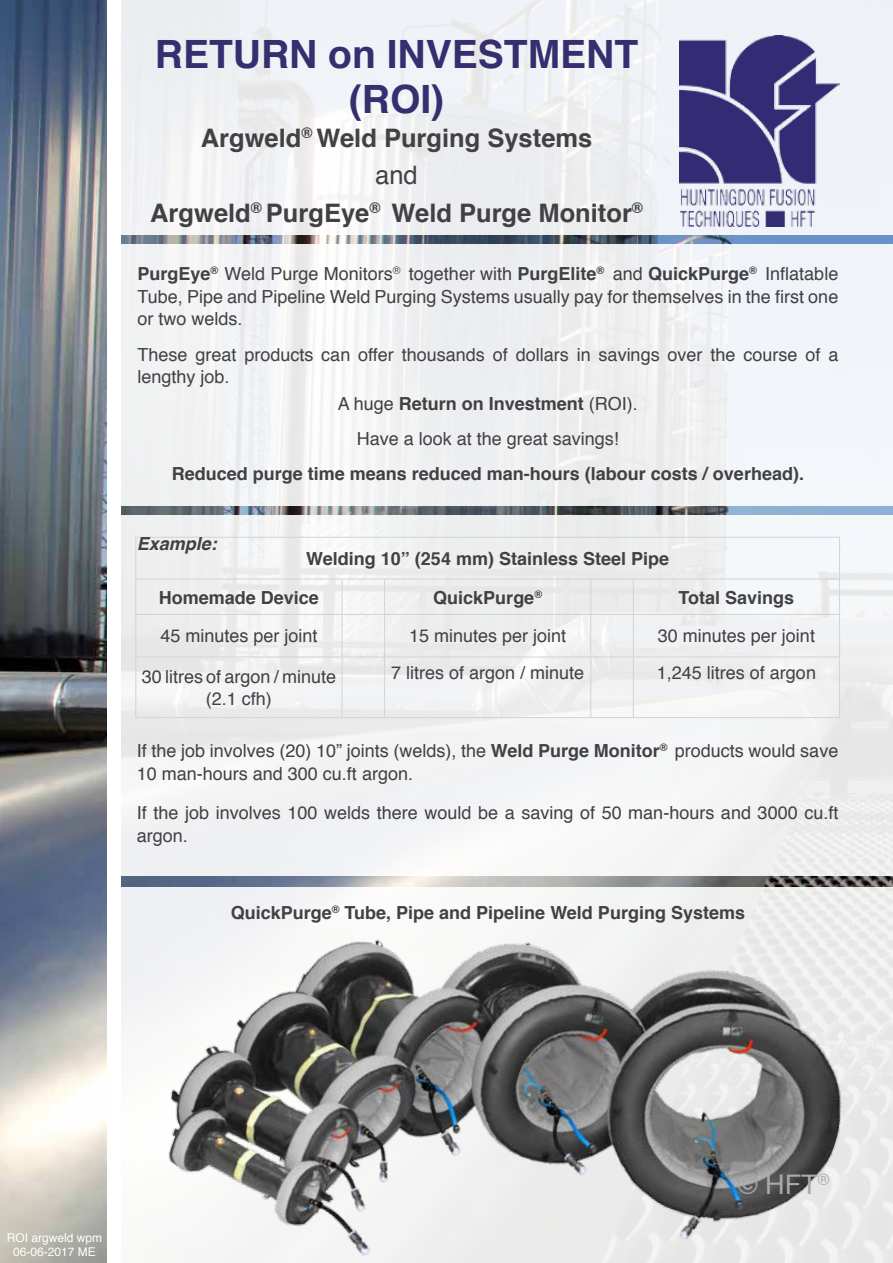
<style>
.page{position:relative;width:893px;height:1263px;background:#fff}
.page>*{position:absolute;margin:0;border:0;box-sizing:border-box;transform-origin:0 0}
.t1{font:700 39px/45px "Helvetica";color:#352f6f;text-align:center}
.t2{font:27px "Helvetica";color:#a7a9ac}
.t3{font:700 25.5px/37.5px "Helvetica";color:#414042;text-align:center}
.t4{font:18px/22.5px "Helvetica";color:#414042}
.t5{font:700 18px/38.5px "Helvetica";color:#414042}
.t6{font:italic 700 18px "Helvetica";color:#414042}
.t7{font:12px/14.4px "Helvetica";color:#fff;text-align:center}
.s1{font-weight:400}
.s2{font-weight:700}
</style>
<div class="page">
<img style="left:122px;top:0;width:771px;height:1263px">
<img style="left:0;top:0;width:106px;height:1263px">
<img style="left:679px;top:35px;width:160px;height:192px">
<img style="left:128px;top:865px;width:746px;height:398px">
<hr style="left:135px;top:537px;width:207px;height:1px;background:#d1d3d4">
<hr style="left:135px;top:538px;width:1px;height:41px;background:#d1d3d4">
<hr style="left:342px;top:537px;width:43px;height:1px;background:#d1d3d4">
<hr style="left:385px;top:537px;width:206px;height:1px;background:#d1d3d4">
<hr style="left:591px;top:537px;width:42px;height:1px;background:#d1d3d4">
<hr style="left:633px;top:537px;width:207px;height:1px;background:#d1d3d4">
<hr style="left:839px;top:538px;width:1px;height:41px;background:#d1d3d4">
<hr style="left:135px;top:579px;width:207px;height:1px;background:#d1d3d4">
<hr style="left:135px;top:579px;width:1px;height:35px;background:#d1d3d4">
<hr style="left:342px;top:579px;width:43px;height:1px;background:#d1d3d4">
<hr style="left:342px;top:579px;width:1px;height:35px;background:#d1d3d4">
<hr style="left:385px;top:579px;width:206px;height:1px;background:#d1d3d4">
<hr style="left:384px;top:579px;width:1px;height:35px;background:#d1d3d4">
<hr style="left:591px;top:579px;width:42px;height:1px;background:#d1d3d4">
<hr style="left:590px;top:579px;width:1px;height:35px;background:#d1d3d4">
<hr style="left:633px;top:579px;width:207px;height:1px;background:#d1d3d4">
<hr style="left:633px;top:579px;width:1px;height:35px;background:#d1d3d4">
<hr style="left:839px;top:579px;width:1px;height:35px;background:#d1d3d4">
<hr style="left:135px;top:614px;width:207px;height:1px;background:#d1d3d4">
<hr style="left:135px;top:615px;width:1px;height:42px;background:#d1d3d4">
<hr style="left:342px;top:614px;width:43px;height:1px;background:#d1d3d4">
<hr style="left:342px;top:615px;width:1px;height:42px;background:#d1d3d4">
<hr style="left:385px;top:614px;width:206px;height:1px;background:#d1d3d4">
<hr style="left:384px;top:615px;width:1px;height:42px;background:#d1d3d4">
<hr style="left:591px;top:614px;width:42px;height:1px;background:#d1d3d4">
<hr style="left:590px;top:615px;width:1px;height:42px;background:#d1d3d4">
<hr style="left:633px;top:614px;width:207px;height:1px;background:#d1d3d4">
<hr style="left:633px;top:615px;width:1px;height:42px;background:#d1d3d4">
<hr style="left:839px;top:615px;width:1px;height:42px;background:#d1d3d4">
<hr style="left:135px;top:657px;width:207px;height:1px;background:#d1d3d4">
<hr style="left:135px;top:657px;width:1px;height:60px;background:#d1d3d4">
<hr style="left:342px;top:657px;width:43px;height:1px;background:#d1d3d4">
<hr style="left:342px;top:657px;width:1px;height:60px;background:#d1d3d4">
<hr style="left:385px;top:657px;width:206px;height:1px;background:#d1d3d4">
<hr style="left:384px;top:657px;width:1px;height:60px;background:#d1d3d4">
<hr style="left:591px;top:657px;width:42px;height:1px;background:#d1d3d4">
<hr style="left:590px;top:657px;width:1px;height:60px;background:#d1d3d4">
<hr style="left:633px;top:657px;width:207px;height:1px;background:#d1d3d4">
<hr style="left:633px;top:657px;width:1px;height:60px;background:#d1d3d4">
<hr style="left:839px;top:657px;width:1px;height:60px;background:#d1d3d4">
<hr style="left:135px;top:717px;width:207px;height:1px;background:#d1d3d4">
<hr style="left:342px;top:717px;width:43px;height:1px;background:#d1d3d4">
<hr style="left:385px;top:717px;width:206px;height:1px;background:#d1d3d4">
<hr style="left:591px;top:717px;width:42px;height:1px;background:#d1d3d4">
<hr style="left:633px;top:717px;width:207px;height:1px;background:#d1d3d4">
<img style="left:122px;top:235px;width:771px;height:9px">
<img style="left:122px;top:506px;width:771px;height:8px">
<img style="left:122px;top:876px;width:771px;height:11px">
<h1 class="t1" style="left:155px;top:33px;width:485px">RETURN on INVESTMENT (ROI)</h1>
<h3 class="t3" style="left:150px;top:119px;width:494px">Argweld<sup>®</sup> Weld Purging Systems<br><span class="s1">and<br></span>Argweld<sup>®</sup> PurgEye<sup>®</sup> Weld Purge Monitor<sup>®</sup></h3>
<p class="t4" style="left:137px;top:263px;width:702px;text-align:justify"><span class="s2">PurgEye</span><sup>®</sup> Weld Purge Monitors<sup>®</sup> together with <span class="s2">PurgElite</span><sup>®</sup> and <span class="s2">QuickPurge</span><sup>®</sup> Inflatable Tube, Pipe and Pipeline Weld Purging Systems usually pay for themselves in the first one or two welds.</p>
<p class="t4" style="left:137px;top:344px;width:702px">These great products can offer thousands of dollars in savings over the course of a lengthy job.</p>
<p class="t4" style="left:338px;top:386px;width:302px;line-height:35.2px;text-align:center">A huge <span class="s2">Return on Investment</span> (ROI).<br>Have a look at the great savings!</p>
<p class="t5" style="left:172px;top:455px;width:634px">Reduced purge time means reduced man-hours (labour costs / overhead).</p>
<p class="t6" style="left:137px;top:529px;width:82px">Example:</p>
<p class="t5" style="left:159px;top:539px;width:512px;text-indent:147px">Welding 10” (254 mm) Stainless Steel Pipe<br>Homemade Device</p>
<p class="t5" style="left:433px;top:578px;width:110px">QuickPurge<sup>®</sup></p>
<p class="t5" style="left:679px;top:578px;width:117px">Total Savings</p>
<p class="t4" style="left:160px;top:625px;width:159px">45 minutes per joint</p>
<p class="t4" style="left:409px;top:625px;width:159px">15 minutes per joint</p>
<p class="t4" style="left:658px;top:625px;width:159px">30 minutes per joint</p>
<p class="t4" style="left:142px;top:666px;width:196px;text-align:center">30 litres of argon / minute (2.1 cfh)</p>
<p class="t4" style="left:391px;top:661px;width:195px">7 litres of argon / minute</p>
<p class="t4" style="left:657px;top:661px;width:161px">1,245 litres of argon</p>
<p class="t4" style="left:137px;top:740px;width:703px">If the job involves (20) 10” joints (welds), the <span class="s2">Weld Purge Monitor</span><sup>®</sup> products would save<br>10 man-hours and 300 cu.ft argon.</p>
<p class="t4" style="left:137px;top:802px;width:703px">If the job involves 100 welds there would be a saving of 50 man-hours and 3000 cu.ft argon.</p>
<p class="t5" style="left:231px;top:894px;width:516px">QuickPurge<sup>®</sup> Tube, Pipe and Pipeline Weld Purging Systems</p>
<p class="t7" style="left:7px;top:1230px;width:97px">ROI argweld wpm<br>06-06-2017 ME</p>
<h2 class="t2" style="left:738px;top:1163px;width:93px">© HFT<sup>®</sup></h2>
</div>
